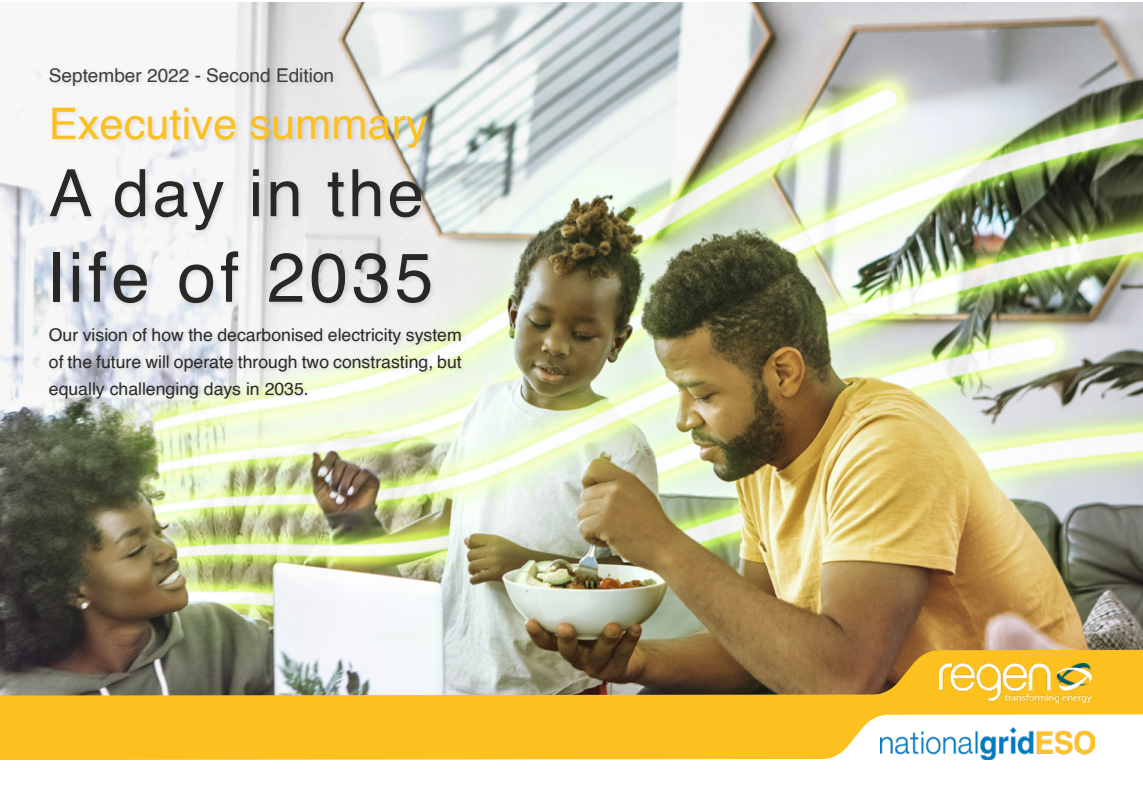
<style>
.page{position:relative;width:1143px;height:809px;background:#fff}
.page>*{position:absolute;margin:0;border:0;box-sizing:border-box;transform-origin:0 0}
.t1{font:69.22px "Helvetica";letter-spacing:.06em;color:#282827}
.t2{font:65.18px "Helvetica";letter-spacing:.05em;color:#282827}
.t3{font:43.42px "Helvetica";color:#fcc11f}
.t4{font:18.98px "Helvetica";color:#3c3c3b}
.t5{font:17.62px/27.2px "Helvetica";color:#282827;text-align:justify}
</style>
<div class="page">
<img style="left:0;top:2px;width:1143px;height:647px">
<div style="left:48px;top:167px;width:389px;height:142px;background:#000;opacity:.1"></div>
<div style="left:48px;top:327px;width:420px;height:78px;background:#000;opacity:.1"></div>
<div style="left:48px;top:66px;width:385px;height:88px;background:#000;opacity:.1"></div>
<svg style="left:0;top:649px;width:1143px;height:65px;background:#b6984f"></svg>
<svg style="left:0;top:714px;width:1143px;height:47px;fill:#fcc11f"></svg>
<img style="left:880px;top:727px;width:214px;height:31px">
<img style="left:940px;top:663px;width:151px;height:39px">
<p class="t4" style="left:49px;top:61px;width:287px">September 2022 - Second Edition</p>
<h3 class="t3" style="left:49px;top:90px;width:380px">Executive summary</h3>
<h2 class="t2" style="left:49px;top:143px;width:376px">A day in the</h2>
<h1 class="t1" style="left:49px;top:224px;width:386px">life of 2035</h1>
<p class="t5" style="left:49px;top:321px;width:414px">Our vision of how the decarbonised electricity system of the future will operate through two constrasting, but equally challenging days in 2035.</p>
</div>
